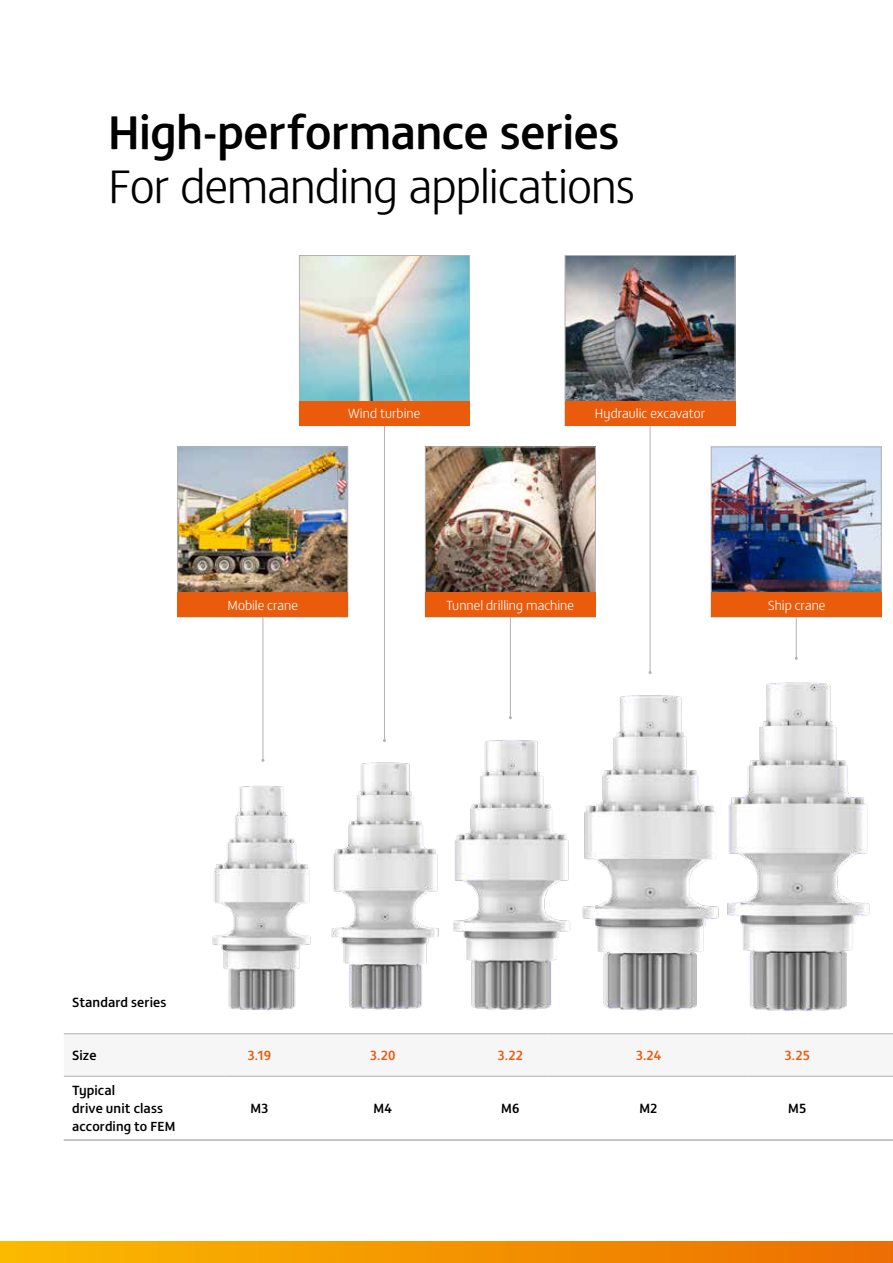
<style>
.page{position:relative;width:893px;height:1263px;background:#fff}
.page>*{position:absolute;margin:0;border:0;box-sizing:border-box;transform-origin:0 0}
.t1{font:300 48px "FS Matthew";letter-spacing:-.015em;color:#000}
.t2{font:500 48px "FS Matthew";letter-spacing:-.01em;color:#000}
.t3{font:500 13.65px/18px "FS Matthew";letter-spacing:.005em;color:#000}
.t4{font:500 13.65px "FS Matthew";letter-spacing:-.005em;color:#ea5b0b}
.t5{font:300 13.5px "FS Matthew";color:#fff}
.t6{font:500 13.5px "FS Matthew";letter-spacing:.005em;color:#000}
</style>
<div class="page">
<img style="left:212px;top:785px;width:99px;height:226px">
<img style="left:331px;top:762px;width:108px;height:248px">
<img style="left:453px;top:740px;width:114px;height:270px">
<img style="left:567px;top:695px;width:144px;height:316px">
<img style="left:711px;top:682px;width:159px;height:329px">
<div style="left:64px;top:1034px;width:829px;height:42px;background:#f6f6f6"></div>
<hr style="left:64px;top:1033px;width:161px;height:1px;background:#b3b2b2">
<hr style="left:225px;top:1033px;width:68px;height:1px;background:#b3b2b2">
<hr style="left:293px;top:1033px;width:179px;height:1px;background:#b3b2b2">
<hr style="left:472px;top:1033px;width:77px;height:1px;background:#b3b2b2">
<hr style="left:549px;top:1033px;width:199px;height:1px;background:#b3b2b2">
<hr style="left:748px;top:1033px;width:98px;height:1px;background:#b3b2b2">
<hr style="left:846px;top:1033px;width:47px;height:1px;background:#b3b2b2">
<hr style="left:64px;top:1076px;width:161px;height:1px;background:#b3b2b2">
<hr style="left:225px;top:1076px;width:68px;height:1px;background:#b3b2b2">
<hr style="left:293px;top:1076px;width:179px;height:1px;background:#b3b2b2">
<hr style="left:472px;top:1076px;width:77px;height:1px;background:#b3b2b2">
<hr style="left:549px;top:1076px;width:199px;height:1px;background:#b3b2b2">
<hr style="left:748px;top:1076px;width:98px;height:1px;background:#b3b2b2">
<hr style="left:846px;top:1076px;width:47px;height:1px;background:#b3b2b2">
<hr style="left:64px;top:1140px;width:161px;height:1px;background:#b3b2b2">
<hr style="left:225px;top:1140px;width:68px;height:1px;background:#b3b2b2">
<hr style="left:293px;top:1140px;width:179px;height:1px;background:#b3b2b2">
<hr style="left:472px;top:1140px;width:77px;height:1px;background:#b3b2b2">
<hr style="left:549px;top:1140px;width:199px;height:1px;background:#b3b2b2">
<hr style="left:748px;top:1140px;width:98px;height:1px;background:#b3b2b2">
<hr style="left:846px;top:1140px;width:47px;height:1px;background:#b3b2b2">
<hr style="left:263px;top:617px;width:1px;height:143px;background:#b3b2b2">
<hr style="left:384px;top:425px;width:1px;height:315px;background:#b3b2b2">
<img style="left:301px;top:257px;width:167px;height:144px">
<div style="left:299px;top:255px;width:171px;height:171px;border:1px solid #b3b2b2"></div>
<hr style="left:510px;top:617px;width:1px;height:101px;background:#b3b2b2">
<img style="left:427px;top:448px;width:167px;height:144px">
<div style="left:425px;top:446px;width:171px;height:171px;border:1px solid #b3b2b2"></div>
<hr style="left:650px;top:425px;width:1px;height:247px;background:#b3b2b2">
<img style="left:567px;top:257px;width:166px;height:144px">
<div style="left:565px;top:255px;width:170px;height:171px;border:1px solid #b3b2b2"></div>
<hr style="left:796px;top:617px;width:1px;height:41px;background:#b3b2b2">
<img style="left:713px;top:448px;width:167px;height:144px">
<div style="left:711px;top:446px;width:171px;height:171px;border:1px solid #b3b2b2"></div>
<img style="left:179px;top:448px;width:167px;height:144px">
<div style="left:177px;top:446px;width:171px;height:171px;border:1px solid #b3b2b2"></div>
<div style="left:178px;top:592px;width:170px;height:25px;background:#ea5b0b"></div>
<div style="left:299px;top:401px;width:170px;height:25px;background:#ea5b0b"></div>
<div style="left:425px;top:592px;width:170px;height:25px;background:#ea5b0b"></div>
<div style="left:565px;top:401px;width:170px;height:25px;background:#ea5b0b"></div>
<div style="left:711px;top:592px;width:171px;height:25px;background:#ea5b0b"></div>
<div style="left:0;top:1242px;width:893px;height:21px;background:linear-gradient(to right,#fbba00,#ed6e01)"></div>
<h1 class="t2" style="left:108px;top:94px;width:513px">High-performance series</h1>
<h1 class="t1" style="left:108px;top:151px;width:528px">For demanding applications</h1>
<p class="t5" style="left:348px;top:404px;width:74px">Wind turbine</p>
<p class="t5" style="left:595px;top:404px;width:112px">Hydraulic excavator</p>
<p class="t5" style="left:227px;top:595px;width:72px">Mobile crane</p>
<p class="t5" style="left:446px;top:595px;width:130px">Tunnel drilling machine</p>
<p class="t5" style="left:768px;top:595px;width:59px">Ship crane</p>
<p class="t3" style="left:72px;top:992px;width:96px">Standard series</p>
<p class="t3" style="left:72px;top:1045px;width:26px">Size</p>
<p class="t4" style="left:247px;top:1044px;width:25px">3.19</p>
<p class="t4" style="left:370px;top:1044px;width:27px">3.20</p>
<p class="t4" style="left:497px;top:1044px;width:27px">3.22</p>
<p class="t4" style="left:636px;top:1044px;width:27px">3.24</p>
<p class="t4" style="left:784px;top:1044px;width:27px">3.25</p>
<p class="t3" style="left:72px;top:1080px;width:92px">Typical<br>drive unit class</p>
<p class="t6" style="left:72px;top:1116px;width:104px">according to FEM</p>
<p class="t3" style="left:250px;top:1098px;width:20px">M3</p>
<p class="t3" style="left:374px;top:1098px;width:20px">M4</p>
<p class="t3" style="left:501px;top:1098px;width:20px">M6</p>
<p class="t3" style="left:639px;top:1098px;width:20px">M2</p>
<p class="t3" style="left:788px;top:1098px;width:20px">M5</p>
</div>
